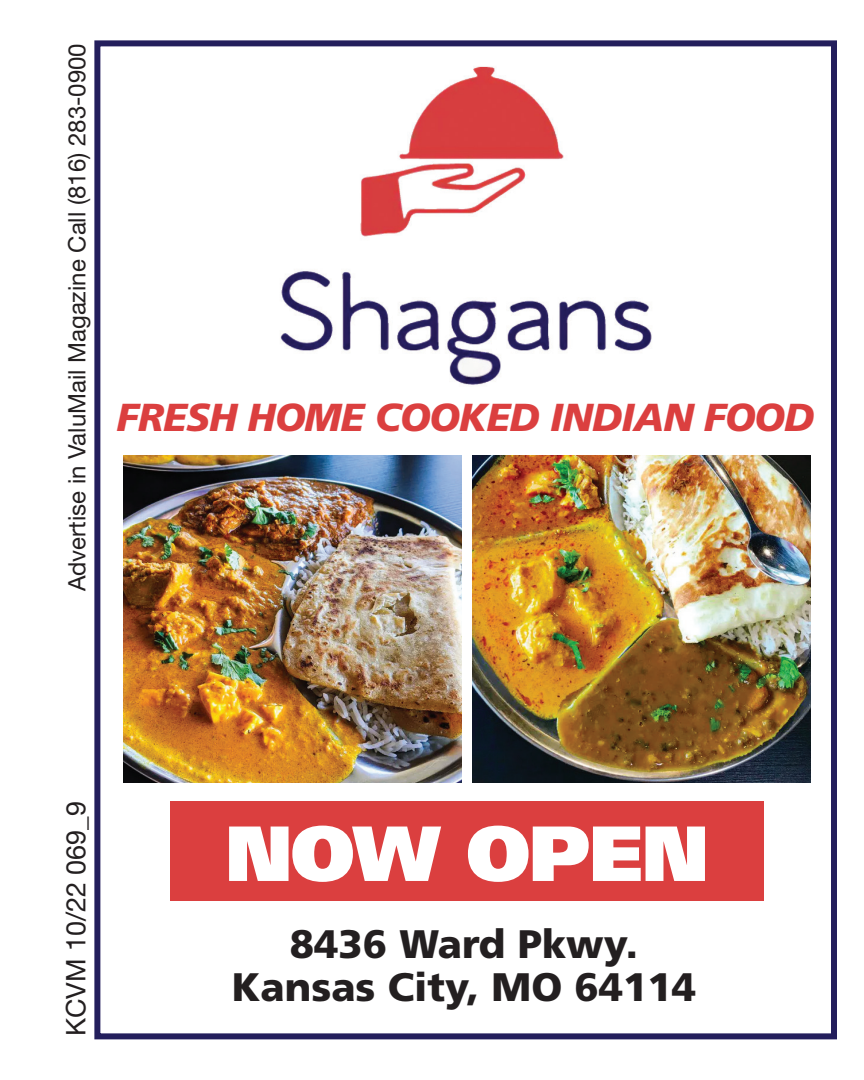
<style>
.page{position:relative;width:864px;height:1080px;background:#fff}
.page>*{position:absolute;margin:0;border:0;box-sizing:border-box;transform-origin:0 0}
.t1{font:900 78px "Frutiger";letter-spacing:-.015em;color:#fff}
.t2{font:900 39.9px/43.2px "Frutiger";color:#231f20;text-align:center}
.t3{font:italic 900 39px "Frutiger";letter-spacing:-.02em;color:#db3f3f}
.t4{font:27px "Helvetica Neue LT Std";color:#231f20}
.t5{font:24px "Helvetica Neue LT Std";color:#231f20}
</style>
<div class="page">
<div style="left:94px;top:40px;width:743px;height:999px;border:6px solid #231e5c"></div>
<img style="left:123px;top:455px;width:338px;height:328px">
<img style="left:473px;top:455px;width:338px;height:328px">
<img style="left:280px;top:66px;width:372px;height:319px">
<div style="left:170px;top:801px;width:594px;height:100px;background:#db3f3f"></div>
<p class="t5" style="left:63px;top:591px;width:550px;rotate:-90deg">Advertise in ValuMail Magazine Call (816) 283-0900</p>
<h3 class="t3" style="left:117px;top:394px;width:699px">FRESH HOME COOKED INDIAN FOOD</h3>
<p class="t4" style="left:60px;top:1036px;width:237px;rotate:-90deg">KCVM 10/22 069_9</p>
<h1 class="t1" style="left:226px;top:806px;width:484px">NOW OPEN</h1>
<h2 class="t2" style="left:232px;top:922px;width:466px">8436 Ward Pkwy.<br>Kansas City, MO 64114</h2>
</div>
